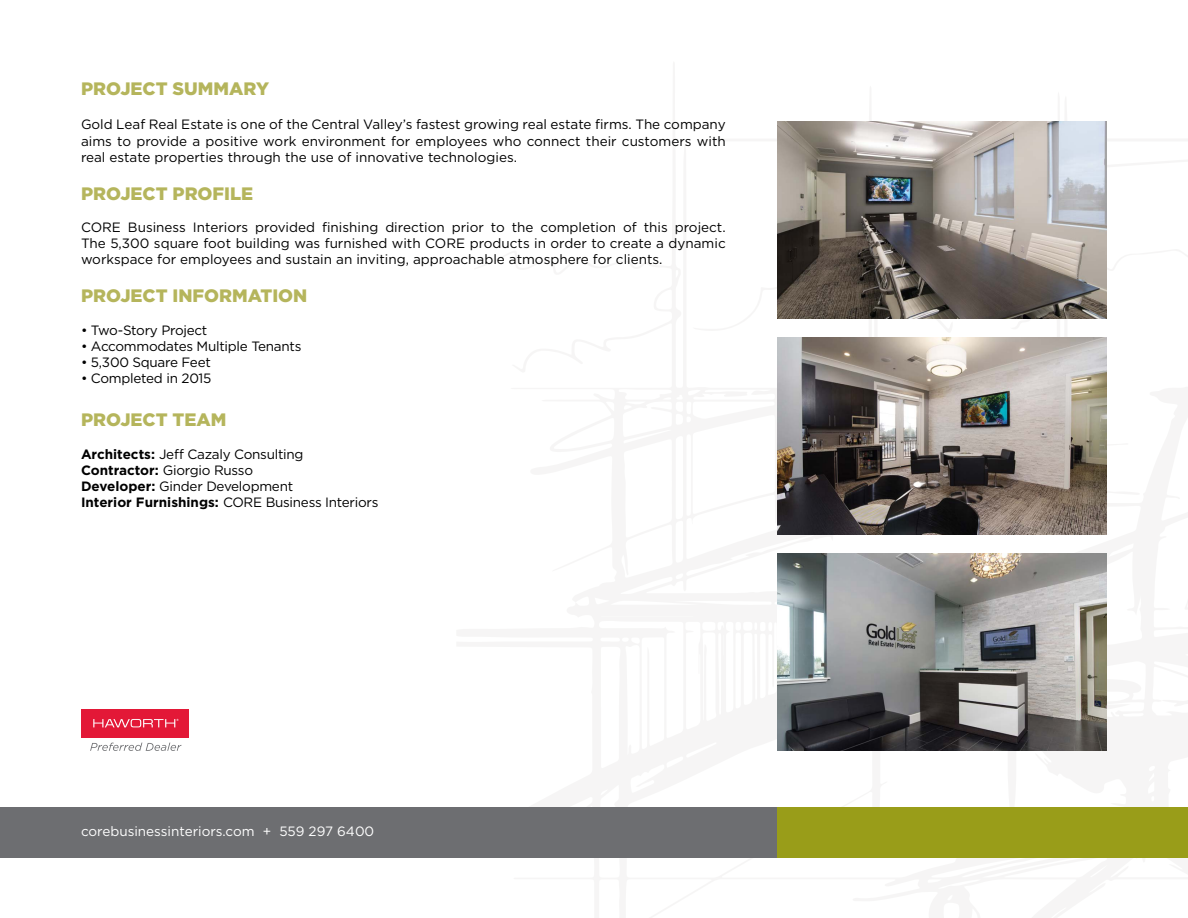
<style>
.page{position:relative;width:1188px;height:918px;background:#fff}
.page>*{position:absolute;margin:0;border:0;box-sizing:border-box;transform-origin:0 0}
.t1{font:900 18px "Gotham";color:#b5b55c}
.t2{font:13.5px/16.2px "Gotham";letter-spacing:-.02em;color:#000;text-align:justify}
.t3{font:13.5px "Gotham";color:#fff}
.s1{font-weight:700}
</style>
<div class="page">
<div style="left:0;top:807px;width:778px;height:51px;background:#6d6e71"></div>
<div style="left:778px;top:807px;width:410px;height:51px;background:#999d19"></div>
<div style="left:81px;top:709px;width:108px;height:29px;background:#e31837"></div>
<svg style="left:93px;top:719px;width:86px;height:8px"></svg>
<svg style="left:90px;top:743px;width:92px;height:8px"></svg>
<img style="left:778px;top:122px;width:328px;height:197px">
<img style="left:778px;top:338px;width:328px;height:197px">
<img style="left:778px;top:554px;width:328px;height:197px">
<h1 class="t1" style="left:81px;top:76px;width:190px">PROJECT SUMMARY</h1>
<p class="t2" style="left:81px;top:116px;width:646px">Gold Leaf Real Estate is one of the Central Valley’s fastest growing real estate firms. The company aims to provide a positive work environment for employees who connect their customers with real estate properties through the use of innovative technologies.</p>
<h1 class="t1" style="left:81px;top:181px;width:174px">PROJECT PROFILE</h1>
<p class="t2" style="left:81px;top:219px;width:646px">CORE Business Interiors provided finishing direction prior to the completion of this project.<br>The 5,300 square foot building was furnished with CORE products in order to create a dynamic workspace for employees and sustain an inviting, approachable atmosphere for clients.</p>
<h1 class="t1" style="left:81px;top:283px;width:228px">PROJECT INFORMATION</h1>
<p class="t2" style="left:81px;top:321px;width:128px">• Two-Story Project</p>
<p class="t2" style="left:81px;top:338px;width:222px">• Accommodates Multiple Tenants</p>
<p class="t2" style="left:81px;top:354px;width:131px">• 5,300 Square Feet</p>
<p class="t2" style="left:81px;top:370px;width:132px">• Completed in 2015</p>
<h1 class="t1" style="left:81px;top:408px;width:147px">PROJECT TEAM</h1>
<p class="t2" style="left:81px;top:446px;width:299px;text-align:left"><span class="s1">Architects:</span> Jeff Cazaly Consulting <span class="s1">Contractor:</span> Giorgio Russo<br><span class="s1">Developer:</span> Ginder Development<br><span class="s1">Interior Furnishings:</span> CORE Business Interiors</p>
<p class="t3" style="left:81px;top:823px;width:295px">corebusinessinteriors.com + 559 297 6400</p>
</div>
